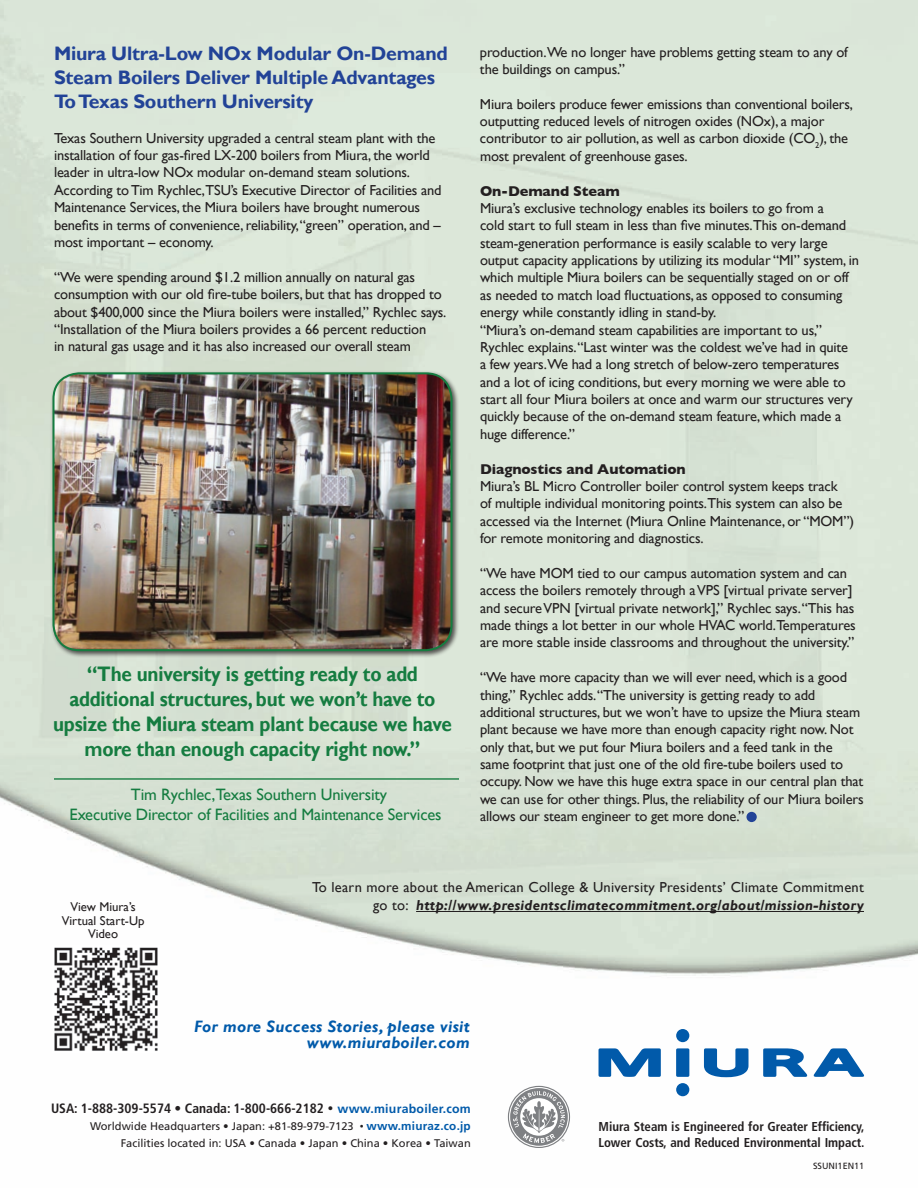
<style>
.page{position:relative;width:918px;height:1188px;background:#fff}
.page>*{position:absolute;margin:0;border:0;box-sizing:border-box;transform-origin:0 0}
.t1{font:700 21px/24.9px "Gill Sans";letter-spacing:-.01em;color:#157c40;text-align:center;scale:.9 1}
.t2{font:700 19.5px/24px "Gill Sans";letter-spacing:-.01em;color:#224397}
.t3{font:16.5px "Gill Sans";letter-spacing:-.01em;color:#157c40}
.t4{font:italic 700 16.5px/16.5px "Gill Sans";letter-spacing:.02em;color:#015aaa;text-align:right}
.t5{font:14.55px/17.4px "Gill Sans";letter-spacing:-.01em;color:#231f20}
.t6{font:700 14.55px "Gill Sans";letter-spacing:-.01em;color:#231f20}
.t7{font:14.4px "Gill Sans";letter-spacing:.02em;color:#231f20}
.t8{font:italic 700 14.4px "Gill Sans";letter-spacing:.02em;color:#231f20}
.t9{font:700 condensed 13.5px "Frutiger";color:#231f20}
.t10{font:700 condensed 12.9px/16.2px "Frutiger";letter-spacing:-.01em;color:#231f20}
.t11{font:12.75px "Gill Sans";color:#231f20}
.t12{font:11.1px "Frutiger";color:#231f20}
.t13{font:9px "Frutiger";color:#231f20}
.s1{font-weight:400;font-style:normal}
.s2{font-family:"Gill Sans"}
.s3{font-stretch:normal;font-size:12.3px;color:#015aaa}
.s4{font-weight:700;font-size:11.7px;color:#015aaa}
</style>
<div class="page">
<img style="left:0;top:0;width:918px;height:1118px">
<div style="left:50px;top:370px;width:409px;height:288px;background:#231f20;opacity:.75"></div>
<img style="left:54px;top:373px;width:398px;height:277px">
<div style="left:53px;top:372px;width:400px;height:279px;border:2px solid #157c40;border-radius:26px"></div>
<hr style="left:54px;top:778px;width:405px;height:2px;background:#157c40">
<hr style="left:416px;top:911px;width:448px;height:1px;background:#231f20">
<div style="left:746px;top:812px;width:11px;height:10px;background:#224397;border-radius:50%"></div>
<img style="left:52px;top:946px;width:107px;height:107px">
<svg style="left:599px;top:1048px;width:62px;height:29px"></svg>
<svg style="left:763px;top:1048px;width:102px;height:29px"></svg>
<div style="left:676px;top:1048px;width:13px;height:29px;background:#015aaa;border-radius:2px"></div>
<div style="left:676px;top:1029px;width:13px;height:13px;background:#015aaa;border-radius:50%"></div>
<div style="left:676px;top:1083px;width:13px;height:13px;background:#015aaa;border-radius:50%"></div>
<svg style="left:704px;top:1048px;width:45px;height:29px"></svg>
<svg style="left:508px;top:1086px;width:62px;height:62px"></svg>
<p class="t2" style="left:54px;top:42px;width:395px">Miura Ultra-Low NOx Modular On-Demand<br>Steam Boilers Deliver Multiple Advantages<br>To Texas Southern University</p>
<p class="t5" style="left:54px;top:129px;width:389px">Texas Southern University upgraded a central steam plant with the installation of four gas-fired LX-200 boilers from Miura, the world leader in ultra-low NOx modular on-demand steam solutions.<br>According to Tim Rychlec,TSU’s Executive Director of Facilities and Maintenance Services, the Miura boilers have brought numerous benefits in terms of convenience, reliability,“green” operation, and – most important – economy.</p>
<p class="t5" style="left:54px;top:268px;width:394px">“We were spending around $1.2 million annually on natural gas consumption with our old fire-tube boilers, but that has dropped to about $400,000 since the Miura boilers were installed,” Rychlec says. “Installation of the Miura boilers provides a 66 percent reduction<br>in natural gas usage and it has also increased our overall steam</p>
<p class="t1" style="left:53px;top:662px;width:445px">“The university is getting ready to add additional structures, but we won’t have to upsize the Miura steam plant because we have more than enough capacity right now.”</p>
<p class="t3" style="left:131px;top:785px;width:258px">Tim Rychlec,Texas Southern University</p>
<p class="t3" style="left:70px;top:805px;width:373px">Executive Director of Facilities and Maintenance Services</p>
<p class="t5" style="left:480px;top:43px;width:369px">production.We no longer have problems getting steam to any of the buildings on campus.”</p>
<p class="t5" style="left:480px;top:95px;width:375px">Miura boilers produce fewer emissions than conventional boilers, outputting reduced levels of nitrogen oxides (NOx), a major contributor to air pollution, as well as carbon dioxide (CO<sub>2</sub>), the most prevalent of greenhouse gases.</p>
<p class="t6" style="left:480px;top:182px;width:141px">On-Demand Steam</p>
<p class="t5" style="left:480px;top:199px;width:380px">Miura’s exclusive technology enables its boilers to go from a<br>cold start to full steam in less than five minutes.This on-demand steam-generation performance is easily scalable to very large output capacity applications by utilizing its modular “MI” system, in which multiple Miura boilers can be sequentially staged on or off as needed to match load fluctuations, as opposed to consuming energy while constantly idling in stand-by.</p>
<p class="t5" style="left:480px;top:321px;width:374px">“Miura’s on-demand steam capabilities are important to us,” Rychlec explains.“Last winter was the coldest we’ve had in quite a few years.We had a long stretch of below-zero temperatures and a lot of icing conditions, but every morning we were able to start all four Miura boilers at once and warm our structures very quickly because of the on-demand steam feature, which made a huge difference.”</p>
<p class="t6" style="left:480px;top:460px;width:207px">Diagnostics and Automation</p>
<p class="t5" style="left:480px;top:477px;width:376px">Miura’s BL Micro Controller boiler control system keeps track<br>of multiple individual monitoring points.This system can also be accessed via the Internet (Miura Online Maintenance, or “MOM”) for remote monitoring and diagnostics.</p>
<p class="t5" style="left:480px;top:564px;width:377px">“We have MOM tied to our campus automation system and can access the boilers remotely through a VPS [virtual private server] and secure VPN [virtual private network],” Rychlec says.“This has made things a lot better in our whole HVAC world.Temperatures are more stable inside classrooms and throughout the university.”</p>
<p class="t5" style="left:480px;top:668px;width:385px">“We have more capacity than we will ever need, which is a good thing,” Rychlec adds.“The university is getting ready to add additional structures, but we won’t have to upsize the Miura steam plant because we have more than enough capacity right now. Not only that, but we put four Miura boilers and a feed tank in the same footprint that just one of the old fire-tube boilers used to occupy. Now we have this huge extra space in our central plan that we can use for other things. Plus, the reliability of our Miura boilers allows our steam engineer to get more done.”</p>
<p class="t11" style="left:70px;top:899px;width:67px">View Miura’s</p>
<p class="t11" style="left:62px;top:913px;width:84px">Virtual Start-Up</p>
<p class="t11" style="left:88px;top:926px;width:32px">Video</p>
<p class="t7" style="left:312px;top:879px;width:553px">To learn more about the American College &amp; University Presidents’ Climate Commitment</p>
<p class="t8" style="left:373px;top:897px;width:492px"><span class="s1">go to:</span> http://www.presidentsclimatecommitment.org/about/mission-history</p>
<p class="t4" style="left:194px;top:1018px;width:277px">For more Success Stories, please visit www.miuraboiler.com</p>
<p class="t9" style="left:51px;top:1100px;width:421px">USA: 1-888-309-5574 • Canada: 1-800-666-2182 <span class="s2">•</span> <span class="s3">www.miuraboiler.com</span></p>
<p class="t12" style="left:90px;top:1120px;width:382px">Worldwide Headquarters • Japan: +81-89-979-7123 <span class="s2">•</span> <span class="s4">www.miuraz.co.jp</span></p>
<p class="t12" style="left:121px;top:1137px;width:352px">Facilities located in: USA • Canada • Japan • China • Korea • Taiwan</p>
<p class="t10" style="left:599px;top:1119px;width:267px">Miura Steam is Engineered for Greater Efficiency,<br>Lower Costs, and Reduced Environmental Impact.</p>
<p class="t13" style="left:813px;top:1161px;width:53px">SSUNI1EN11</p>
</div>
